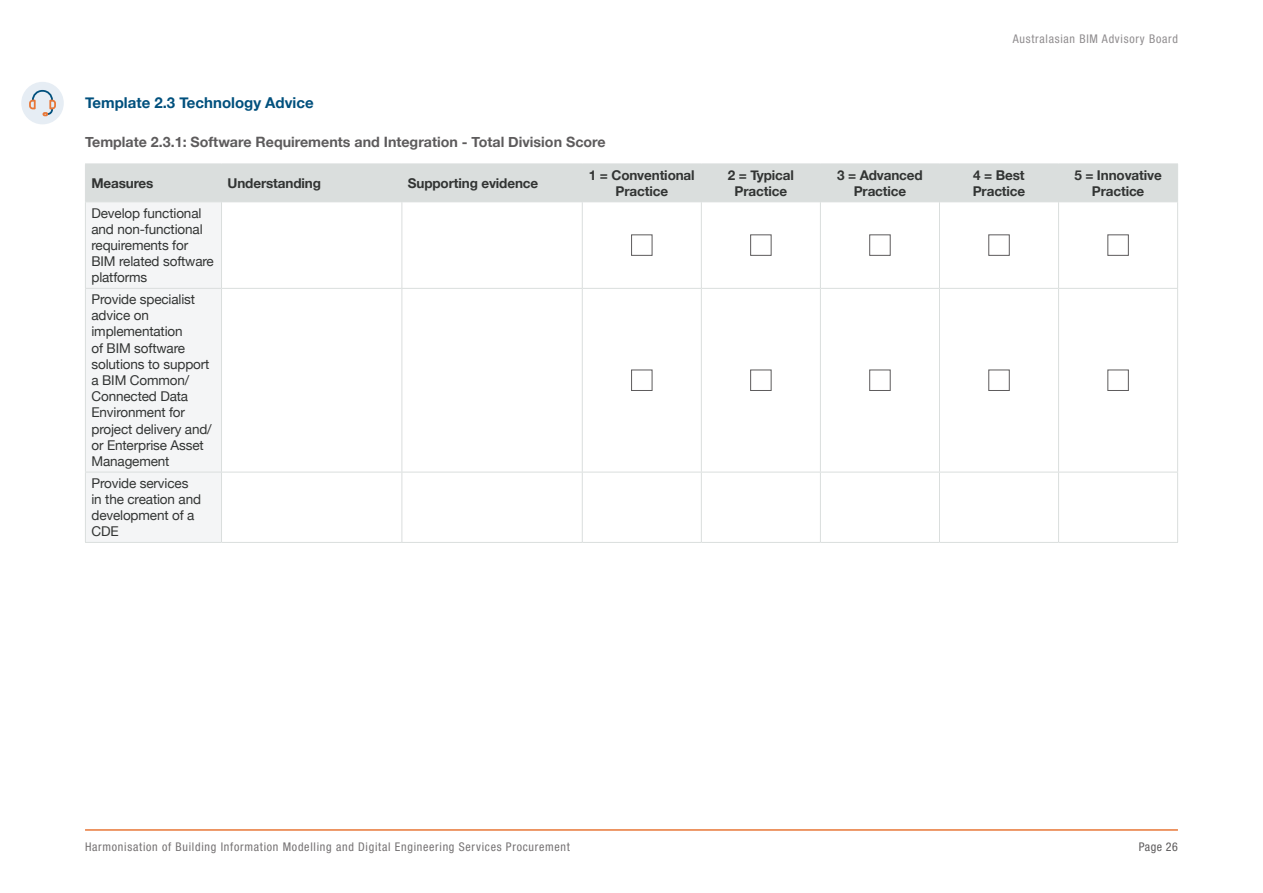
<style>
.page{position:relative;width:1263px;height:893px;background:#fff}
.page>*{position:absolute;margin:0;border:0;box-sizing:border-box;transform-origin:0 0}
.Heading_3{font:700 15px "Helvetica Neue";color:#00507d}
.Heading_4{font:700 14.25px "Helvetica Neue";color:#5d5b5c}
.Assessment_table_body_L{font:13.5px/16.2px "Helvetica Neue";letter-spacing:-.01em;color:#323433}
.Assessment_table_header_C{font:700 13.5px/16.2px "Helvetica Neue";letter-spacing:-.01em;color:#323433;text-align:center}
.Assessment_table_header_L{font:700 13.5px "Helvetica Neue";letter-spacing:-.01em;color:#323433}
.t1{font:italic condensed 12px "Helvetica Neue 57";letter-spacing:.06em;color:#757273}
.t2{font:italic condensed 12px "Helvetica Neue 57";letter-spacing:.06em;color:#908d8f}
.t3{font:italic condensed 12px "Helvetica Neue 57";letter-spacing:.04em;color:#5d5b5c}
</style>
<div class="page">
<hr style="left:85px;top:829px;width:1093px;height:2px;background:#e87738">
<div style="left:86px;top:165px;width:1091px;height:36px;background:#dadedd"></div>
<div style="left:86px;top:202px;width:135px;height:340px;background:#f4f5f6"></div>
<hr style="left:221px;top:164px;width:1px;height:37px;background:#dadedd">
<hr style="left:401px;top:164px;width:1px;height:37px;background:#dadedd">
<hr style="left:401px;top:202px;width:1px;height:86px;background:#dadedd">
<hr style="left:582px;top:202px;width:1px;height:86px;background:#dadedd">
<hr style="left:820px;top:202px;width:1px;height:86px;background:#dadedd">
<hr style="left:939px;top:202px;width:1px;height:86px;background:#dadedd">
<hr style="left:1058px;top:202px;width:1px;height:86px;background:#dadedd">
<hr style="left:85px;top:288px;width:136px;height:1px;background:#dadedd">
<hr style="left:221px;top:288px;width:181px;height:1px;background:#dadedd">
<hr style="left:402px;top:288px;width:180px;height:1px;background:#dadedd">
<hr style="left:401px;top:289px;width:1px;height:183px;background:#dadedd">
<hr style="left:582px;top:289px;width:1px;height:183px;background:#dadedd">
<hr style="left:820px;top:289px;width:1px;height:183px;background:#dadedd">
<hr style="left:939px;top:289px;width:1px;height:183px;background:#dadedd">
<hr style="left:1058px;top:289px;width:1px;height:183px;background:#dadedd">
<hr style="left:401px;top:472px;width:1px;height:70px;background:#dadedd">
<hr style="left:582px;top:472px;width:1px;height:70px;background:#dadedd">
<hr style="left:701px;top:472px;width:119px;height:1px;background:#dadedd">
<hr style="left:820px;top:472px;width:119px;height:1px;background:#dadedd">
<hr style="left:820px;top:472px;width:1px;height:70px;background:#dadedd">
<hr style="left:939px;top:472px;width:119px;height:1px;background:#dadedd">
<hr style="left:939px;top:472px;width:1px;height:70px;background:#dadedd">
<hr style="left:1058px;top:472px;width:120px;height:1px;background:#dadedd">
<hr style="left:1058px;top:472px;width:1px;height:70px;background:#dadedd">
<hr style="left:701px;top:542px;width:119px;height:1px;background:#dadedd">
<hr style="left:820px;top:542px;width:119px;height:1px;background:#dadedd">
<hr style="left:939px;top:542px;width:119px;height:1px;background:#dadedd">
<hr style="left:1058px;top:542px;width:120px;height:1px;background:#dadedd">
<hr style="left:85px;top:164px;width:136px;height:1px;background:#dadedd">
<hr style="left:85px;top:164px;width:1px;height:37px;background:#dadedd">
<hr style="left:221px;top:164px;width:181px;height:1px;background:#dadedd">
<hr style="left:402px;top:164px;width:180px;height:1px;background:#dadedd">
<hr style="left:85px;top:201px;width:136px;height:1px;background:#dadedd">
<hr style="left:221px;top:201px;width:181px;height:1px;background:#dadedd">
<hr style="left:402px;top:201px;width:180px;height:1px;background:#dadedd">
<hr style="left:85px;top:202px;width:1px;height:86px;background:#dadedd">
<hr style="left:221px;top:202px;width:1px;height:86px;background:#dadedd">
<hr style="left:85px;top:289px;width:1px;height:183px;background:#dadedd">
<hr style="left:221px;top:289px;width:1px;height:183px;background:#dadedd">
<hr style="left:85px;top:472px;width:136px;height:1px;background:#dadedd">
<hr style="left:85px;top:472px;width:1px;height:70px;background:#dadedd">
<hr style="left:221px;top:472px;width:181px;height:1px;background:#dadedd">
<hr style="left:221px;top:472px;width:1px;height:70px;background:#dadedd">
<hr style="left:402px;top:472px;width:180px;height:1px;background:#dadedd">
<hr style="left:85px;top:542px;width:136px;height:1px;background:#dadedd">
<hr style="left:221px;top:542px;width:181px;height:1px;background:#dadedd">
<hr style="left:402px;top:542px;width:180px;height:1px;background:#dadedd">
<hr style="left:582px;top:164px;width:119px;height:1px;background:#dadedd">
<hr style="left:582px;top:164px;width:1px;height:37px;background:#dadedd">
<hr style="left:582px;top:201px;width:119px;height:1px;background:#dadedd">
<hr style="left:701px;top:164px;width:119px;height:1px;background:#dadedd">
<hr style="left:701px;top:164px;width:1px;height:37px;background:#dadedd">
<hr style="left:701px;top:201px;width:119px;height:1px;background:#dadedd">
<hr style="left:820px;top:164px;width:119px;height:1px;background:#dadedd">
<hr style="left:820px;top:164px;width:1px;height:37px;background:#dadedd">
<hr style="left:820px;top:201px;width:119px;height:1px;background:#dadedd">
<hr style="left:939px;top:164px;width:119px;height:1px;background:#dadedd">
<hr style="left:939px;top:164px;width:1px;height:37px;background:#dadedd">
<hr style="left:939px;top:201px;width:119px;height:1px;background:#dadedd">
<hr style="left:1058px;top:164px;width:120px;height:1px;background:#dadedd">
<hr style="left:1058px;top:164px;width:1px;height:37px;background:#dadedd">
<hr style="left:1177px;top:164px;width:1px;height:37px;background:#dadedd">
<hr style="left:701px;top:202px;width:1px;height:86px;background:#dadedd">
<hr style="left:1058px;top:201px;width:120px;height:1px;background:#dadedd">
<hr style="left:1177px;top:202px;width:1px;height:86px;background:#dadedd">
<hr style="left:582px;top:288px;width:119px;height:1px;background:#dadedd">
<hr style="left:701px;top:288px;width:119px;height:1px;background:#dadedd">
<hr style="left:701px;top:289px;width:1px;height:183px;background:#dadedd">
<hr style="left:820px;top:288px;width:119px;height:1px;background:#dadedd">
<hr style="left:939px;top:288px;width:119px;height:1px;background:#dadedd">
<hr style="left:1058px;top:288px;width:120px;height:1px;background:#dadedd">
<hr style="left:1177px;top:289px;width:1px;height:183px;background:#dadedd">
<hr style="left:582px;top:472px;width:119px;height:1px;background:#dadedd">
<hr style="left:701px;top:472px;width:1px;height:70px;background:#dadedd">
<hr style="left:1177px;top:472px;width:1px;height:70px;background:#dadedd">
<hr style="left:582px;top:542px;width:119px;height:1px;background:#dadedd">
<div style="left:631px;top:234px;width:21px;height:22px;background:#fff;border:1px solid #5d5b5c"></div>
<div style="left:750px;top:234px;width:21px;height:22px;background:#fff;border:1px solid #5d5b5c"></div>
<div style="left:869px;top:234px;width:21px;height:22px;background:#fff;border:1px solid #5d5b5c"></div>
<div style="left:988px;top:234px;width:22px;height:22px;background:#fff;border:1px solid #5d5b5c"></div>
<div style="left:1107px;top:234px;width:22px;height:22px;background:#fff;border:1px solid #5d5b5c"></div>
<div style="left:631px;top:370px;width:21px;height:21px;background:#fff;border:1px solid #5d5b5c"></div>
<div style="left:750px;top:370px;width:21px;height:21px;background:#fff;border:1px solid #5d5b5c"></div>
<div style="left:869px;top:370px;width:21px;height:21px;background:#fff;border:1px solid #5d5b5c"></div>
<div style="left:988px;top:370px;width:22px;height:21px;background:#fff;border:1px solid #5d5b5c"></div>
<div style="left:1107px;top:370px;width:22px;height:21px;background:#fff;border:1px solid #5d5b5c"></div>
<div style="left:21px;top:82px;width:43px;height:42px;background:#e6edf4;border-radius:50%"></div>
<svg style="left:29px;top:90px;width:27px;height:27px"></svg>
<p class="t2" style="left:1013px;top:32px;width:167px">Australasian BIM Advisory Board</p>
<h3 class="Heading_3" style="left:85px;top:91px;width:230px">Template 2.3 Technology Advice</h3>
<h4 class="Heading_4" style="left:85px;top:130px;width:522px">Template 2.3.1: Software Requirements and Integration - Total Division Score</h4>
<p class="Assessment_table_header_L" style="left:91px;top:172px;width:64px">Measures</p>
<p class="Assessment_table_header_L" style="left:228px;top:172px;width:95px">Understanding</p>
<p class="Assessment_table_header_L" style="left:408px;top:172px;width:132px">Supporting evidence</p>
<p class="Assessment_table_header_C" style="left:589px;top:167px;width:107px">1 = Conventional<br>Practice</p>
<p class="Assessment_table_header_C" style="left:728px;top:167px;width:68px">2 = Typical<br>Practice</p>
<p class="Assessment_table_header_C" style="left:837px;top:167px;width:87px">3 = Advanced<br>Practice</p>
<p class="Assessment_table_header_C" style="left:973px;top:167px;width:54px;text-align:left">4 = Best<br>Practice</p>
<p class="Assessment_table_header_C" style="left:1074px;top:167px;width:89px">5 = Innovative<br>Practice</p>
<p class="Assessment_table_body_L" style="left:91px;top:205px;width:124px">Develop functional and non-functional requirements for<br>BIM related software platforms</p>
<p class="Assessment_table_body_L" style="left:91px;top:292px;width:122px">Provide specialist advice on implementation<br>of BIM software solutions to support a BIM Common/<br>Connected Data<br>Environment for project delivery and/ or Enterprise Asset<br>Management</p>
<p class="Assessment_table_body_L" style="left:91px;top:476px;width:111px">Provide services in the creation and development of a<br>CDE</p>
<p class="t1" style="left:85px;top:840px;width:486px">Harmonisation of Building Information Modelling and Digital Engineering Services Procurement</p>
<p class="t3" style="left:1139px;top:840px;width:41px">Page 26</p>
</div>
